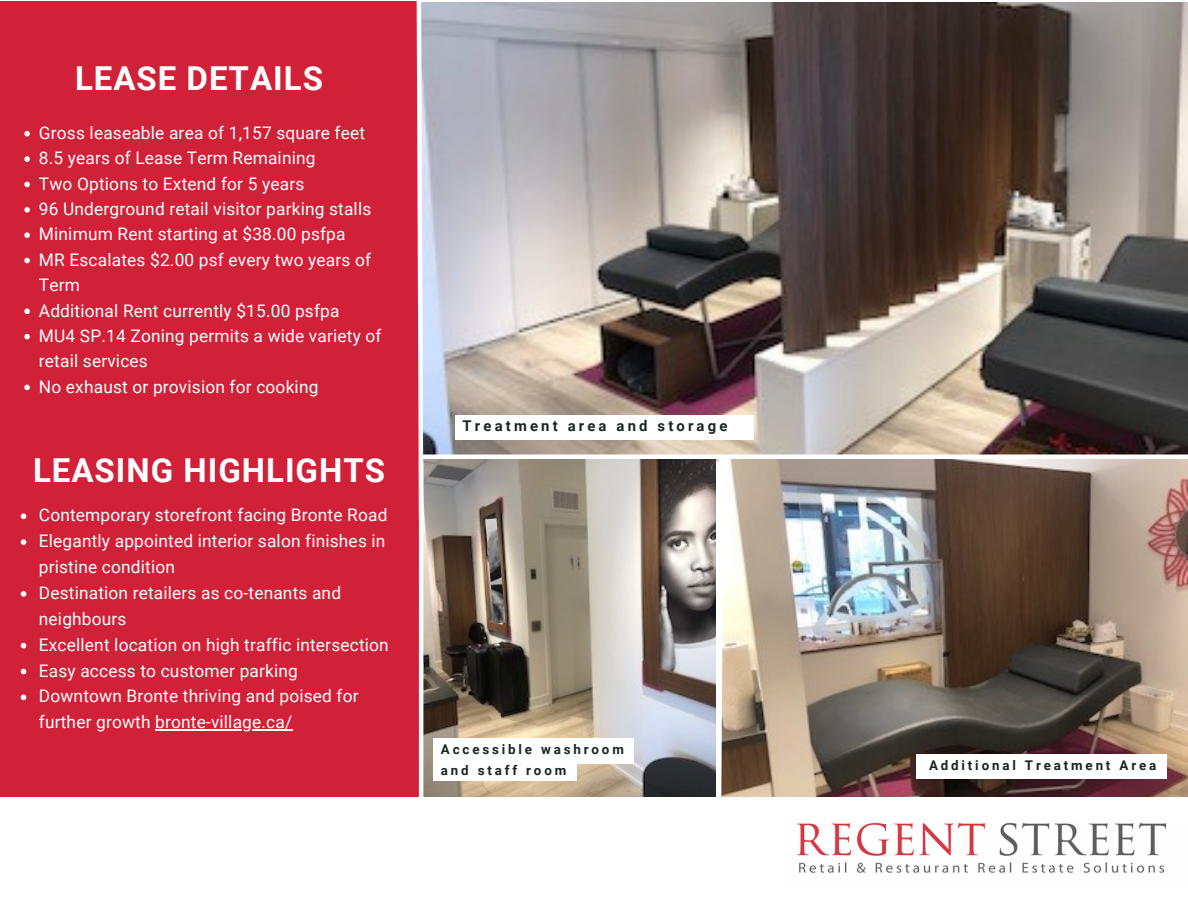
<style>
.page{position:relative;width:1188px;height:918px;background:#fff}
.page>*{position:absolute;margin:0;border:0;box-sizing:border-box;transform-origin:0 0}
.t1{font:700 33px "Roboto";letter-spacing:.03em;color:#fff}
.t2{font:17.25px/25.8px "Roboto";letter-spacing:.01em;color:#fff}
.t3{font:700 14.85px "Roboto";letter-spacing:.215em;color:#182722}
.t4{font:700 13.35px "Roboto";letter-spacing:.215em;color:#182722}
</style>
<div class="page">
<img style="left:797px;top:822px;width:370px;height:51px">
<img style="left:426px;top:2px;width:762px;height:452px">
<img style="left:423px;top:459px;width:292px;height:337px">
<img style="left:726px;top:459px;width:462px;height:337px">
<div style="left:0;top:1px;width:421px;height:796px;background:#d02139"></div>
<svg style="left:21px;top:513px;width:5px;height:6px"></svg>
<svg style="left:21px;top:539px;width:5px;height:6px"></svg>
<svg style="left:21px;top:591px;width:5px;height:6px"></svg>
<svg style="left:21px;top:643px;width:5px;height:5px"></svg>
<svg style="left:21px;top:669px;width:5px;height:5px"></svg>
<svg style="left:21px;top:695px;width:5px;height:5px"></svg>
<hr style="left:155px;top:729px;width:137px;height:2px;background:#fff">
<svg style="left:416px;top:1px;width:10px;height:522px"></svg>
<svg style="left:715px;top:452px;width:11px;height:345px"></svg>
<div style="left:421px;top:454px;width:767px;height:5px;background:#fff"></div>
<div style="left:455px;top:416px;width:299px;height:24px;background:#fff"></div>
<hr style="left:419px;top:461px;width:4px;height:340px;background:#fff">
<div style="left:434px;top:738px;width:200px;height:25px;background:#fff"></div>
<div style="left:434px;top:758px;width:143px;height:23px;background:#fff"></div>
<div style="left:917px;top:754px;width:250px;height:25px;background:#fff"></div>
<svg style="left:24px;top:131px;width:6px;height:6px"></svg>
<svg style="left:24px;top:156px;width:6px;height:6px"></svg>
<svg style="left:24px;top:182px;width:6px;height:5px"></svg>
<svg style="left:24px;top:207px;width:6px;height:6px"></svg>
<svg style="left:24px;top:232px;width:6px;height:6px"></svg>
<svg style="left:24px;top:258px;width:6px;height:5px"></svg>
<svg style="left:24px;top:309px;width:6px;height:5px"></svg>
<svg style="left:24px;top:334px;width:6px;height:5px"></svg>
<svg style="left:24px;top:385px;width:6px;height:5px"></svg>
<img style="left:485px;top:518px;width:21px;height:106px">
<p class="t1" style="left:75px;top:60px;width:249px">LEASE DETAILS</p>
<h3 class="t2" style="left:39px;top:120px;width:328px">Gross leaseable area of 1,157 square feet</h3>
<p class="t2" style="left:39px;top:146px;width:278px">8.5 years of Lease Term Remaining</p>
<h1 class="t2" style="left:39px;top:171px;width:267px">Two Options to Extend for 5 years</h1>
<h1 class="t2" style="left:39px;top:196px;width:334px">96 Underground retail visitor parking stalls</h1>
<p class="t2" style="left:39px;top:222px;width:308px">Minimum Rent starting at $38.00 psfpa</p>
<p class="t2" style="left:39px;top:247px;width:334px;line-height:25.3px">MR Escalates $2.00 psf every two years of<br>Term</p>
<p class="t2" style="left:39px;top:298px;width:302px">Additional Rent currently $15.00 psfpa</p>
<p class="t2" style="left:39px;top:323px;width:344px;line-height:25.3px">MU4 SP.14 Zoning permits a wide variety of retail services</p>
<p class="t2" style="left:39px;top:374px;width:281px">No exhaust or provision for cooking</p>
<p class="t1" style="left:33px;top:451px;width:354px">LEASING HIGHLIGHTS</p>
<p class="t2" style="left:39px;top:503px;width:350px">Contemporary storefront facing Bronte Road</p>
<p class="t2" style="left:39px;top:528px;width:348px">Elegantly appointed interior salon finishes in pristine condition</p>
<p class="t2" style="left:39px;top:580px;width:304px">Destination retailers as co-tenants and neighbours</p>
<p class="t2" style="left:39px;top:632px;width:351px">Excellent location on high traffic intersection</p>
<p class="t2" style="left:39px;top:658px;width:261px">Easy access to customer parking</p>
<p class="t2" style="left:39px;top:684px;width:321px">Downtown Bronte thriving and poised for further growth bronte-village.ca/</p>
<p class="t3" style="left:463px;top:417px;width:266px">Treatment area and storage</p>
<p class="t4" style="left:441px;top:742px;width:184px">Accessible washroom</p>
<p class="t4" style="left:441px;top:763px;width:127px">and staff room</p>
<p class="t4" style="left:929px;top:757px;width:229px">Additional Treatment Area</p>
</div>
